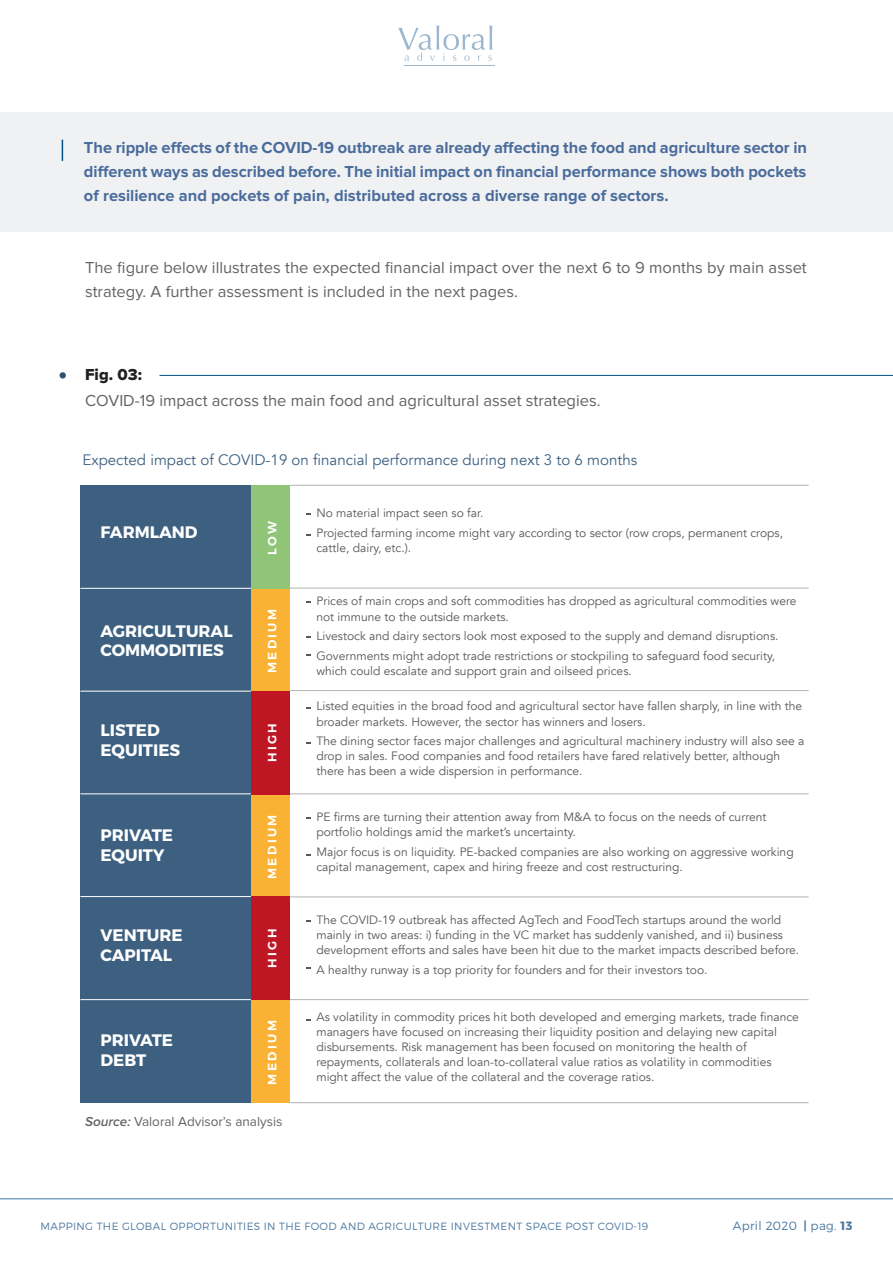
<style>
.page{position:relative;width:893px;height:1263px;background:#fff}
.page>*{position:absolute;margin:0;border:0;box-sizing:border-box;transform-origin:0 0}
.t1{font:700 16.65px/20px "Montserrat";color:#fff}
.t2{font:700 16.5px/24px "Proxima Nova";color:#4a6c9c;text-align:justify}
.t3{font:16.5px/24px "Proxima Nova";color:#636366}
.t4{font:16.5px "Proxima Nova Extrabld";color:#231f20}
.t5{font:15.15px "Avenir";color:#3d6081}
.t6{font:13.5px "Proxima Nova";color:#636366}
.t7{font:12px/15.1px "Avenir";color:#575756}
.t8{font:600 12px "Montserrat";letter-spacing:.2em;color:#fff}
.t9{font:300 12px "Montserrat";letter-spacing:.025em;color:#4c78a0}
.t10{font:300 10.5px "Montserrat";letter-spacing:.035em;color:#4c78a0}
.s1{font-weight:600;font-style:italic}
.s2{font-weight:600}
.s3{font-weight:700}
</style>
<div class="page">
<hr style="left:0;top:1198px;width:893px;height:1px;background:#3a7aaa">
<svg style="left:398px;top:26px;width:94px;height:35px"></svg>
<hr style="left:404px;top:65px;width:91px;height:1px;background:#9db7ce">
<div style="left:80px;top:485px;width:171px;height:618px;background:#3d6081"></div>
<hr style="left:290px;top:1102px;width:519px;height:1px;background:#b2b2b2">
<hr style="left:290px;top:999px;width:519px;height:1px;background:#b2b2b2">
<hr style="left:290px;top:588px;width:519px;height:1px;background:#b2b2b2">
<hr style="left:290px;top:485px;width:519px;height:1px;background:#b2b2b2">
<hr style="left:290px;top:793px;width:519px;height:1px;background:#b2b2b2">
<hr style="left:290px;top:896px;width:519px;height:1px;background:#b2b2b2">
<hr style="left:290px;top:690px;width:519px;height:1px;background:#b2b2b2">
<hr style="left:80px;top:999px;width:171px;height:1px;background:#fff">
<hr style="left:80px;top:588px;width:171px;height:1px;background:#fff">
<hr style="left:80px;top:793px;width:171px;height:1px;background:#fff">
<hr style="left:80px;top:896px;width:171px;height:1px;background:#fff">
<hr style="left:80px;top:691px;width:171px;height:1px;background:#fff">
<div style="left:251px;top:1000px;width:39px;height:103px;background:#f9b233"></div>
<div style="left:251px;top:794px;width:39px;height:103px;background:#f9b233"></div>
<div style="left:251px;top:588px;width:39px;height:103px;background:#f9b233"></div>
<div style="left:251px;top:485px;width:39px;height:103px;background:#90c578"></div>
<div style="left:251px;top:896px;width:39px;height:104px;background:#be1622"></div>
<div style="left:251px;top:691px;width:39px;height:103px;background:#be1622"></div>
<div style="left:60px;top:372px;width:6px;height:7px;background:#315372;border-radius:50%"></div>
<hr style="left:159px;top:375px;width:734px;height:1px;background:#015087">
<div style="left:0;top:113px;width:893px;height:119px;background:#f0f1f2"></div>
<svg style="left:62px;top:140px;width:1px;height:21px"></svg>
<p class="t2" style="left:84px;top:136px;width:724px">The ripple effects of the COVID-19 outbreak are already affecting the food and agriculture sector in different ways as described before. The initial impact on financial performance shows both pockets of resilience and pockets of pain, distributed across a diverse range of sectors.</p>
<p class="t3" style="left:85px;top:256px;width:723px">The figure below illustrates the expected financial impact over the next 6 to 9 months by main asset strategy. A further assessment is included in the next pages.</p>
<p class="t4" style="left:85px;top:367px;width:58px">Fig. 03:</p>
<p class="t3" style="left:85px;top:389px;width:517px">COVID-19 impact across the main food and agricultural asset strategies.</p>
<p class="t5" style="left:82px;top:451px;width:556px">Expected impact of COVID-19 on financial performance during next 3 to 6 months</p>
<p class="t1" style="left:100px;top:523px;width:99px">FARMLAND</p>
<p class="t1" style="left:100px;top:621px;width:134px">AGRICULTURAL<br>COMMODITIES</p>
<p class="t1" style="left:100px;top:721px;width:81px">LISTED<br>EQUITIES</p>
<p class="t1" style="left:100px;top:825px;width:74px">PRIVATE<br>EQUITY</p>
<p class="t1" style="left:100px;top:925px;width:84px">VENTURE<br>CAPITAL</p>
<p class="t1" style="left:100px;top:1030px;width:74px">PRIVATE<br>DEBT</p>
<p class="t8" style="left:265px;top:555px;width:36px;rotate:-90deg">LOW</p>
<p class="t8" style="left:265px;top:673px;width:66px;rotate:-90deg">MEDIUM</p>
<p class="t8" style="left:265px;top:762px;width:41px;rotate:-90deg">HIGH</p>
<p class="t8" style="left:265px;top:879px;width:66px;rotate:-90deg">MEDIUM</p>
<p class="t8" style="left:265px;top:967px;width:41px;rotate:-90deg">HIGH</p>
<p class="t8" style="left:265px;top:1085px;width:66px;rotate:-90deg">MEDIUM</p>
<p class="t6" style="left:85px;top:1115px;width:199px"><span class="s1">Source:</span> Valoral Advisor’s analysis</p>
<p class="t7" style="left:316px;top:503px;width:468px;line-height:19.6px">No material impact seen so far.<br>Projected farming income might vary according to sector (row crops, permanent crops,</p>
<p class="t7" style="left:316px;top:540px;width:96px">cattle, dairy, etc.).</p>
<p class="t7" style="left:316px;top:594px;width:482px">Prices of main crops and soft commodities has dropped as agricultural commodities were not immune to the outside markets.</p>
<p class="t7" style="left:316px;top:626px;width:464px;line-height:19.6px">Livestock and dairy sectors look most exposed to the supply and demand disruptions.<br>Governments might adopt trade restrictions or stockpiling to safeguard food security,</p>
<p class="t7" style="left:316px;top:663px;width:317px">which could escalate and support grain and oilseed prices.</p>
<p class="t7" style="left:316px;top:699px;width:487px">Listed equities in the broad food and agricultural sector have fallen sharply, in line with the broader markets. However, the sector has winners and losers.</p>
<p class="t7" style="left:316px;top:734px;width:489px">The dining sector faces major challenges and agricultural machinery industry will also see a drop in sales. Food companies and food retailers have fared relatively better, although there has been a wide dispersion in performance.</p>
<p class="t7" style="left:316px;top:810px;width:452px">PE firms are turning their attention away from M&amp;A to focus on the needs of current portfolio holdings amid the market’s uncertainty.</p>
<p class="t7" style="left:316px;top:844px;width:479px">Major focus is on liquidity. PE-backed companies are also working on aggressive working capital management, capex and hiring freeze and cost restructuring.</p>
<p class="t7" style="left:316px;top:913px;width:484px">The COVID-19 outbreak has affected AgTech and FoodTech startups around the world mainly in two areas: i) funding in the VC market has suddenly vanished, and ii) business development efforts and sales have been hit due to the market impacts described before.</p>
<p class="t7" style="left:316px;top:962px;width:393px">A healthy runway is a top priority for founders and for their investors too.</p>
<p class="t7" style="left:316px;top:1009px;width:484px">As volatility in commodity prices hit both developed and emerging markets, trade finance managers have focused on increasing their liquidity position and delaying new capital disbursements. Risk management has been focused on monitoring the health of repayments, collaterals and loan-to-collateral value ratios as volatility in commodities might affect the value of the collateral and the coverage ratios.</p>
<p class="t10" style="left:40px;top:1220px;width:609px">MAPPING THE GLOBAL OPPORTUNITIES IN THE FOOD AND AGRICULTURE INVESTMENT SPACE POST COVID-19</p>
<p class="t9" style="left:733px;top:1219px;width:121px">April 2020 <span class="s2">|</span> pag. <span class="s3">13</span></p>
</div>
